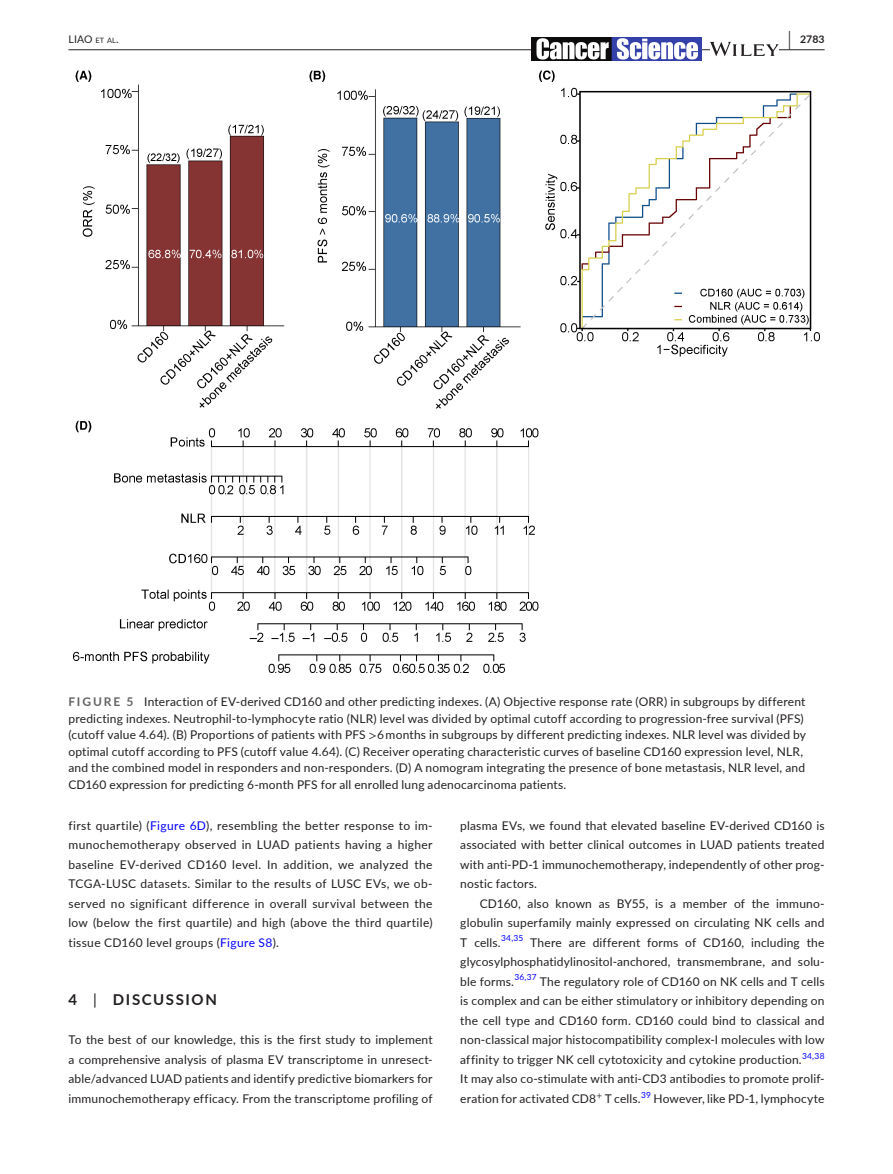
<style>
.page{position:relative;width:893px;height:1174px;background:#fff}
.page>*{position:absolute;margin:0;border:0;box-sizing:border-box;transform-origin:0 0}
.t1{font:700 15px "Lato";letter-spacing:.11em;color:#231f20}
.t2{font:12px/19.5px "Lato";letter-spacing:.015em;color:#231f20;text-align:justify}
.t3{font:10.5px "Lato";color:#231f20}
.t4{font:700 10.5px "Lato";color:#231f20}
.s1{font-size:7.35px}
.s2{font-size:19.5px}
.s3{font-weight:700;color:#636366}
.s4{font-family:"STIX"}
.s5{color:#00f}
.s6{font-weight:400}
</style>
<div class="page">
<hr style="left:68px;top:49px;width:756px;height:1px;background:#231f20">
<img style="left:531px;top:37px;width:170px;height:24px">
<svg style="left:710px;top:42px;width:69px;height:14px"></svg>
<img style="left:73px;top:70px;width:747px;height:603px">
<p class="t3" style="left:68px;top:31px;width:52px">LIAO <span class="s1">et al</span>.</p>
<p class="t4" style="left:789px;top:31px;width:37px"><span class="s2">|</span> 2783</p>
<p class="t2" style="left:68px;top:693px;width:739px;line-height:16.5px;text-align:left"><span class="s3">FIGURE 5</span> Interaction of EV-derived CD160 and other predicting indexes. (A) Objective response rate (ORR) in subgroups by different predicting indexes. Neutrophil-to-lymphocyte ratio (NLR) level was divided by optimal cutoff according to progression-free survival (PFS) (cutoff value 4.64). (B) Proportions of patients with PFS <span class="s4">&gt;</span>6 months in subgroups by different predicting indexes. NLR level was divided by optimal cutoff according to PFS (cutoff value 4.64). (C) Receiver operating characteristic curves of baseline CD160 expression level, NLR, and the combined model in responders and non-responders. (D) A nomogram integrating the presence of bone metastasis, NLR level, and CD160 expression for predicting 6-month PFS for all enrolled lung adenocarcinoma patients.</p>
<p class="t2" style="left:68px;top:815px;width:366px">first quartile) (<span class="s5">Figure 6D</span>), resembling the better response to im&shy;munochemotherapy observed in LUAD patients having a higher baseline EV-derived CD160 level. In addition, we analyzed the TCGA-LUSC datasets. Similar to the results of LUSC EVs, we ob&shy;served no significant difference in overall survival between the low (below the first quartile) and high (above the third quartile) tissue CD160 level groups (<span class="s5">Figure S8</span>).</p>
<p class="t1" style="left:68px;top:989px;width:150px">4 <span class="s6">|</span> DISCUSSION</p>
<p class="t2" style="left:68px;top:1029px;width:366px">To the best of our knowledge, this is the first study to implement a comprehensive analysis of plasma EV transcriptome in unresect&shy;able/advanced LUAD patients and identify predictive biomarkers for immunochemotherapy efficacy. From the transcriptome profiling of</p>
<p class="t2" style="left:460px;top:815px;width:366px">plasma EVs, we found that elevated baseline EV-derived CD160 is associated with better clinical outcomes in LUAD patients treated with anti-PD-1 immunochemotherapy, independently of other prog&shy;nostic factors.</p>
<p class="t2" style="left:460px;top:893px;width:366px;text-indent:20px">CD160, also known as BY55, is a member of the immuno&shy;globulin superfamily mainly expressed on circulating NK cells and T cells.<sup>34,35</sup></p>
<p class="t2" style="left:460px;top:932px;width:366px;text-indent:70px">There are different forms of CD160, including the glycosylphosphatidylinositol-anchored, transmembrane, and solu&shy;ble forms.<sup>36,37</sup> The regulatory role of CD160 on NK cells and T cells is complex and can be either stimulatory or inhibitory depending on the cell type and CD160 form. CD160 could bind to classical and non-classical major histocompatibility complex-I molecules with low affinity to trigger NK cell cytotoxicity and cytokine production.<sup>34,38<br></sup>It may also co-stimulate with anti-CD3 antibodies to promote prolif&shy;eration for activated CD8<sup>+</sup> T cells.<sup>39</sup> However, like PD-1, lymphocyte</p>
</div>
